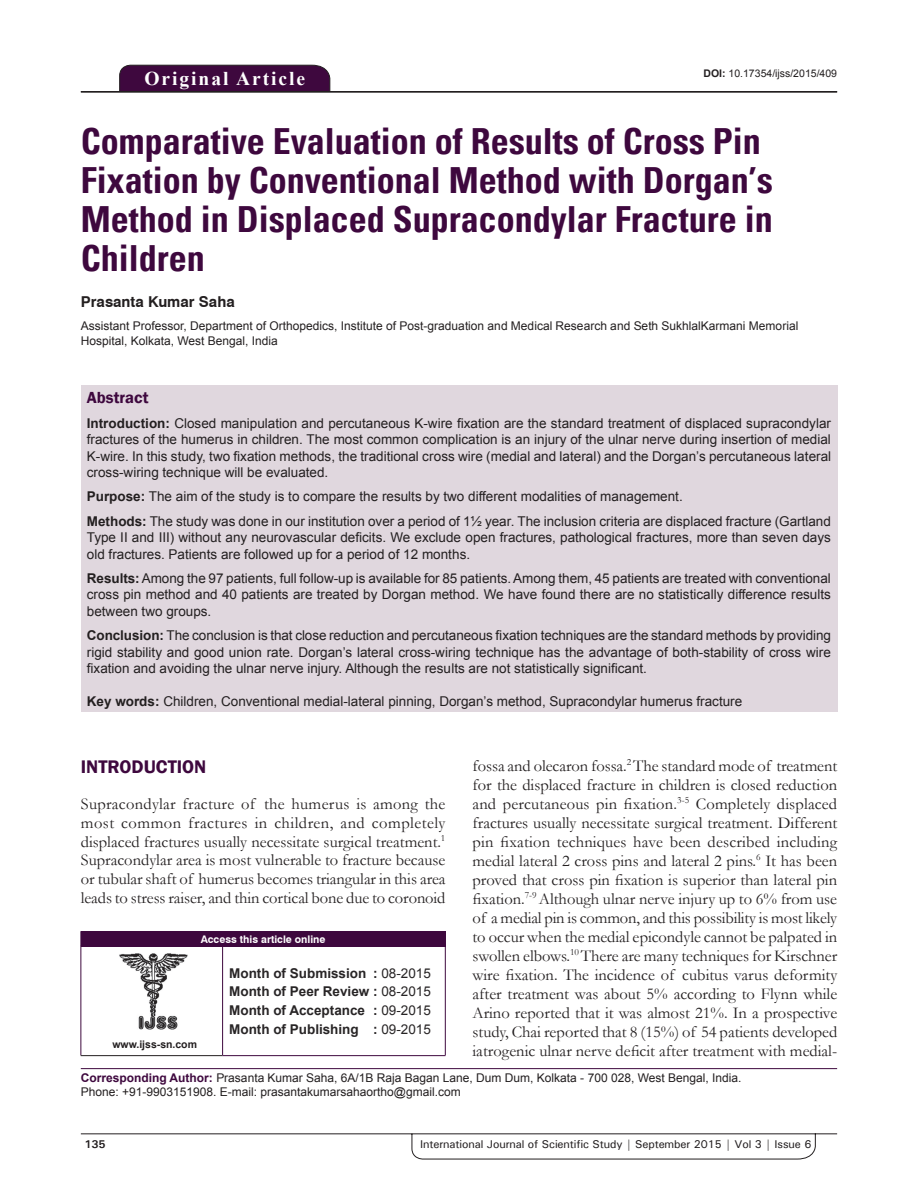
<style>
.page{position:relative;width:918px;height:1188px;background:#fff}
.page>*{position:absolute;margin:0;border:0;box-sizing:border-box;transform-origin:0 0}
.t1{font:700 condensed 36px/39px "Univers";color:#3e083e}
.t2{font:700 19.5px "Times New Roman";letter-spacing:.1em;color:#fff}
.t3{font:600 18.75px "Franklin Gothic";color:#3e083e}
.t4{font:16.5px/19px "Garamond";letter-spacing:-.005em;color:#231f20;text-align:justify}
.t5{font:600 16.5px "Franklin Gothic";color:#3e083e}
.t6{font:700 15px "Swiss 721 BT";color:#231f20}
.t7{font:13.5px/16.2px "Arial";color:#231f20;text-align:justify}
.t8{font:700 13.5px/18.8px "Arial";color:#282526;text-align:justify}
.t9{font:12px/14.4px "Arial";color:#231f20}
.t10{font:500 11.25px "Univers";letter-spacing:-.01em;color:#231f20}
.t11{font:700 11.25px "Univers";color:#231f20}
.t12{font:10.5px "Arial";color:#231f20}
.t13{font:700 10.5px "Swiss 721 BT";color:#fff}
.t14{font:700 10.5px "Arial";color:#231f20}
.s1{font-weight:700}
.s2{font-weight:400}
.s3{font-weight:700;color:#3e083e}
</style>
<div class="page">
<svg style="left:80px;top:1133px;width:758px;height:26px"></svg>
<div style="left:119px;top:65px;width:211px;height:26px;background:#3e083e"></div>
<hr style="left:81px;top:91px;width:756px;height:1px;background:#231f20">
<div style="left:81px;top:386px;width:756px;height:326px;background:#e0d7de"></div>
<img style="left:119px;top:953px;width:69px;height:76px">
<div style="left:81px;top:931px;width:364px;height:15px;background:#3e083e"></div>
<svg style="left:445px;top:931px;width:1px;height:15px"></svg>
<hr style="left:81px;top:946px;width:142px;height:1px;background:#3e083e">
<hr style="left:81px;top:947px;width:1px;height:108px;background:#3e083e">
<hr style="left:81px;top:1055px;width:142px;height:1px;background:#231f20">
<hr style="left:223px;top:946px;width:223px;height:1px;background:#3e083e">
<hr style="left:222px;top:947px;width:1px;height:108px;background:#3e083e">
<hr style="left:445px;top:947px;width:1px;height:108px;background:#3e083e">
<hr style="left:223px;top:1055px;width:223px;height:1px;background:#3e083e">
<hr style="left:81px;top:1068px;width:756px;height:1px;background:#3e083e">
<h2 class="t2" style="left:144px;top:67px;width:162px">Original Article</h2>
<p class="t12" style="left:703px;top:67px;width:135px"><span class="s1">DOI:</span> 10.17354/ijss/2015/409</p>
<h1 class="t1" style="left:81px;top:122px;width:693px">Comparative Evaluation of Results of Cross Pin Fixation by Conventional Method with Dorgan’s Method in Displaced Supracondylar Fracture in Children</h1>
<p class="t6" style="left:81px;top:293px;width:155px">Prasanta Kumar Saha</p>
<p class="t9" style="left:81px;top:319px;width:719px">Assistant Professor, Department of Orthopedics, Institute of Post-graduation and Medical Research and Seth SukhlalKarmani Memorial<br>Hospital, Kolkata, West Bengal, India</p>
<p class="t5" style="left:87px;top:388px;width:63px">Abstract</p>
<p class="t7" style="left:87px;top:415px;width:746px"><span class="s1">Introduction:</span> Closed manipulation and percutaneous K-wire fixation are the standard treatment of displaced supracondylar fractures of the humerus in children. The most common complication is an injury of the ulnar nerve during insertion of medial K-wire. In this study, two fixation methods, the traditional cross wire (medial and lateral) and the Dorgan’s percutaneous lateral cross-wiring technique will be evaluated.</p>
<p class="t7" style="left:87px;top:484px;width:746px;line-height:24.8px"><span class="s1">Purpose:</span> The aim of the study is to compare the results by two different modalities of management.<br><span class="s1">Methods:</span> The study was done in our institution over a period of 1½ year. The inclusion criteria are displaced fracture (Gartland</p>
<p class="t7" style="left:87px;top:530px;width:746px">Type II and III) without any neurovascular deficits. We exclude open fractures, pathological fractures, more than seven days old fractures. Patients are followed up for a period of 12 months.</p>
<p class="t7" style="left:87px;top:570px;width:746px"><span class="s1">Results:</span> Among the 97 patients, full follow-up is available for 85 patients. Among them, 45 patients are treated with conventional cross pin method and 40 patients are treated by Dorgan method. We have found there are no statistically difference results between two groups.</p>
<p class="t7" style="left:87px;top:628px;width:746px"><span class="s1">Conclusion:</span> The conclusion is that close reduction and percutaneous fixation techniques are the standard methods by providing rigid stability and good union rate. Dorgan’s lateral cross-wiring technique has the advantage of both-stability of cross wire fixation and avoiding the ulnar nerve injury. Although the results are not statistically significant.</p>
<p class="t7" style="left:87px;top:693px;width:657px"><span class="s1">Key words:</span> Children, Conventional medial-lateral pinning, Dorgan’s method, Supracondylar humerus fracture</p>
<p class="t4" style="left:473px;top:756px;width:366px">fossa and olecaron fossa.<sup>2</sup> The standard mode of treatment for the displaced fracture in children is closed reduction and percutaneous pin fixation.<sup>3-5</sup> Completely displaced fractures usually necessitate surgical treatment. Different pin fixation techniques have been described including medial lateral 2 cross pins and lateral 2 pins.<sup>6</sup> It has been proved that cross pin fixation is superior than lateral pin fixation.<sup>7-9</sup> Although ulnar nerve injury up to 6% from use of a medial pin is common, and this possibility is most likely to occur when the medial epicondyle cannot be palpated in swollen elbows.<sup>10</sup> There are many techniques for Kirschner wire fixation. The incidence of cubitus varus deformity after treatment was about 5% according to Flynn while Arino reported that it was almost 21%. In a prospective study, Chai reported that 8 (15%) of 54 patients developed iatrogenic ulnar nerve deficit after treatment with medial-</p>
<h3 class="t3" style="left:81px;top:756px;width:127px">INTRODUCTION</h3>
<p class="t4" style="left:81px;top:795px;width:366px">Supracondylar fracture of the humerus is among the most common fractures in children, and completely displaced fractures usually necessitate surgical treatment.<sup>1<br></sup>Supracondylar area is most vulnerable to fracture because or tubular shaft of humerus becomes triangular in this area leads to stress raiser, and thin cortical bone due to coronoid</p>
<p class="t13" style="left:201px;top:933px;width:126px">Access this article online</p>
<p class="t8" style="left:229px;top:964px;width:203px">Month of Submission : <span class="s2">08-2015<br></span>Month of Peer Review : <span class="s2">08-2015<br></span>Month of Acceptance : <span class="s2">09-2015<br></span>Month of Publishing : <span class="s2">09-2015</span></p>
<p class="t9" style="left:81px;top:1070px;width:662px"><span class="s3">Corresponding Author:</span> Prasanta Kumar Saha, 6A/1B Raja Bagan Lane, Dum Dum, Kolkata - 700 028, West Bengal, India.<br>Phone: +91-9903151908. E-mail: prasantakumarsahaortho@gmail.com</p>
<p class="t14" style="left:112px;top:1038px;width:86px">www.ijss-sn.com</p>
<p class="t11" style="left:84px;top:1137px;width:23px">135</p>
<p class="t10" style="left:420px;top:1137px;width:393px">International Journal of Scientific Study | September 2015 | Vol 3 | Issue 6</p>
</div>
